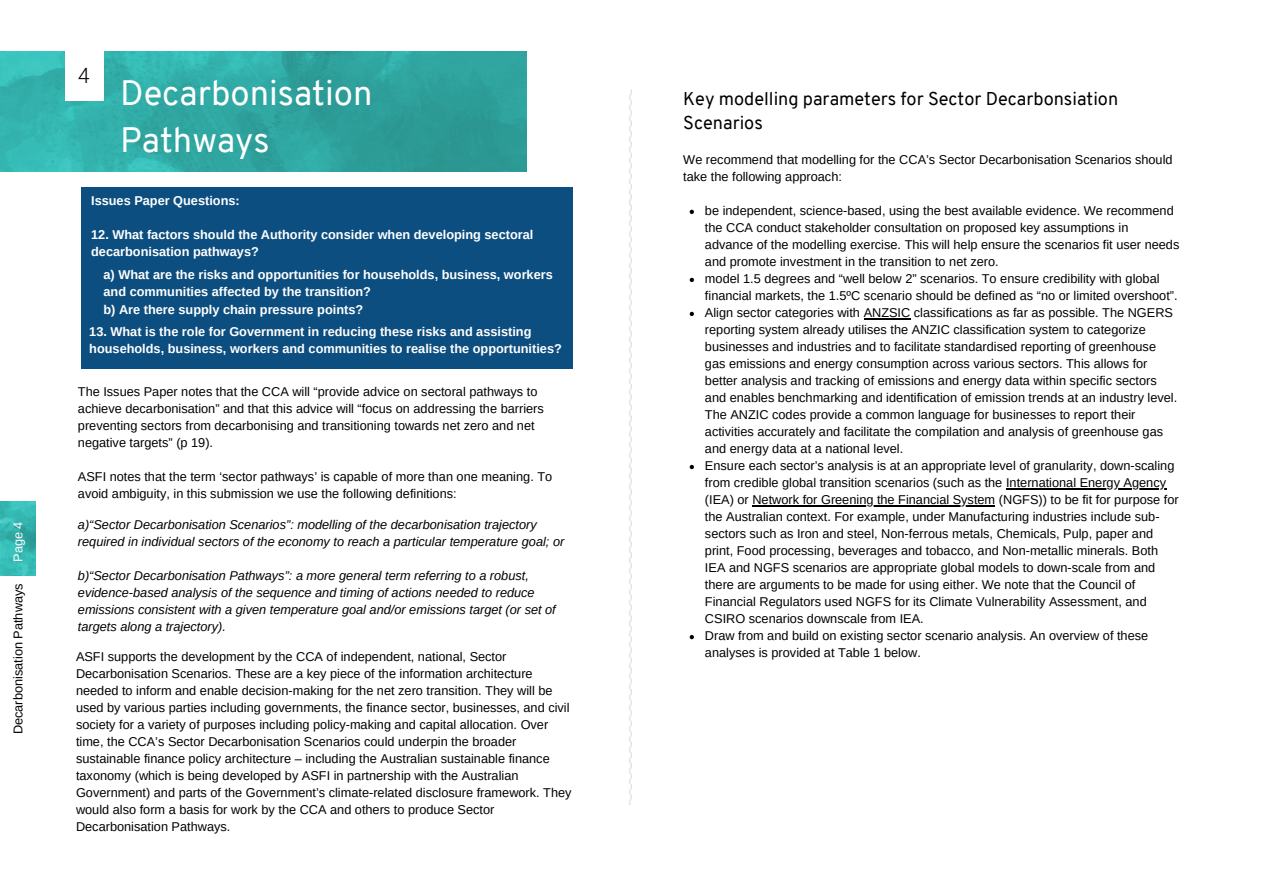
<style>
.page{position:relative;width:1263px;height:894px;background:#fff}
.page>*{position:absolute;margin:0;border:0;box-sizing:border-box;transform-origin:0 0}
.t1{font:34.5px/47.2px "Overpass";color:#fff}
.t2{font:300 21px "Roboto Mono";color:#000}
.t3{font:18.15px/24.9px "Overpass";color:#000}
.t4{font:12.75px/17px "Arimo";color:#000}
.t5{font:italic 12.75px/17px "Arimo";color:#000}
.t6{font:700 12.75px/17px "Arimo";color:#fff}
.t7{font:12.75px "Arimo";color:#fff}
</style>
<div class="page">
<img style="left:629px;top:89px;width:3px;height:714px">
<div style="left:81px;top:187px;width:491px;height:181px;background:#0d4e80"></div>
<img style="left:0;top:52px;width:526px;height:119px">
<div style="left:65px;top:52px;width:38px;height:49px;background:#fff"></div>
<svg style="left:690px;top:210px;width:4px;height:4px"></svg>
<svg style="left:690px;top:278px;width:4px;height:4px"></svg>
<svg style="left:690px;top:312px;width:4px;height:4px"></svg>
<hr style="left:864px;top:318px;width:46px;height:1px;background:#000">
<svg style="left:690px;top:465px;width:4px;height:4px"></svg>
<hr style="left:1006px;top:488px;width:160px;height:1px;background:#000">
<hr style="left:752px;top:505px;width:243px;height:1px;background:#000">
<svg style="left:690px;top:635px;width:4px;height:4px"></svg>
<img style="left:0;top:501px;width:36px;height:74px">
<p class="t7" style="left:11px;top:561px;width:42px;rotate:-90deg">Page 4</p>
<p class="t4" style="left:9px;top:734px;width:152px;rotate:-90deg">Decarbonisation Pathways</p>
<p class="t2" style="left:78px;top:61px;width:14px">4</p>
<p class="t1" style="left:120px;top:72px;width:254px">Decarbonisation<br>Pathways</p>
<p class="t6" style="left:91px;top:192px;width:150px">Issues Paper Questions:</p>
<p class="t6" style="left:91px;top:226px;width:444px">12. What factors should the Authority consider when developing sectoral decarbonisation pathways?</p>
<p class="t6" style="left:104px;top:266px;width:451px">a) What are the risks and opportunities for households, business, workers and communities affected by the transition?</p>
<p class="t6" style="left:104px;top:300px;width:261px">b) Are there supply chain pressure points?</p>
<p class="t6" style="left:89px;top:323px;width:474px">13. What is the role for Government in reducing these risks and assisting households, business, workers and communities to realise the opportunities?</p>
<p class="t4" style="left:78px;top:383px;width:467px">The Issues Paper notes that the CCA will “provide advice on sectoral pathways to achieve decarbonisation” and that this advice will “focus on addressing the barriers preventing sectors from decarbonising and transitioning towards net zero and net negative targets” (p 19).</p>
<p class="t4" style="left:78px;top:468px;width:476px">ASFI notes that the term ‘sector pathways’ is capable of more than one meaning. To avoid ambiguity, in this submission we use the following definitions:</p>
<p class="t5" style="left:78px;top:515px;width:488px">a)“Sector Decarbonisation Scenarios”: modelling of the decarbonisation trajectory required in individual sectors of the economy to reach a particular temperature goal; or</p>
<p class="t5" style="left:78px;top:566px;width:479px">b)“Sector Decarbonisation Pathways”: a more general term referring to a robust, evidence-based analysis of the sequence and timing of actions needed to reduce emissions consistent with a given temperature goal and/or emissions target (or set of targets along a trajectory).</p>
<p class="t4" style="left:76px;top:647px;width:497px">ASFI supports the development by the CCA of independent, national, Sector Decarbonisation Scenarios. These are a key piece of the information architecture needed to inform and enable decision-making for the net zero transition. They will be used by various parties including governments, the finance sector, businesses, and civil society for a variety of purposes including policy-making and capital allocation. Over time, the CCA’s Sector Decarbonisation Scenarios could underpin the broader sustainable finance policy architecture – including the Australian sustainable finance taxonomy (which is being developed by ASFI in partnership with the Australian Government) and parts of the Government’s climate-related disclosure framework. They would also form a basis for work by the CCA and others to produce Sector Decarbonisation Pathways.</p>
<p class="t3" style="left:683px;top:87px;width:436px">Key modelling parameters for Sector Decarbonsiation<br>Scenarios</p>
<p class="t4" style="left:683px;top:151px;width:491px">We recommend that modelling for the CCA’s Sector Decarbonisation Scenarios should take the following approach:</p>
<p class="t4" style="left:705px;top:202px;width:476px">be independent, science-based, using the best available evidence. We recommend the CCA conduct stakeholder consultation on proposed key assumptions in advance of the modelling exercise. This will help ensure the scenarios fit user needs and promote investment in the transition to net zero.</p>
<p class="t4" style="left:705px;top:270px;width:474px">model 1.5 degrees and “well below 2” scenarios. To ensure credibility with global financial markets, the 1.5ºC scenario should be defined as “no or limited overshoot”.</p>
<p class="t4" style="left:705px;top:304px;width:474px">Align sector categories with ANZSIC classifications as far as possible. The NGERS reporting system already utilises the ANZIC classification system to categorize businesses and industries and to facilitate standardised reporting of greenhouse gas emissions and energy consumption across various sectors. This allows for better analysis and tracking of emissions and energy data within specific sectors and enables benchmarking and identification of emission trends at an industry level.<br>The ANZIC codes provide a common language for businesses to report their activities accurately and facilitate the compilation and analysis of greenhouse gas and energy data at a national level.</p>
<p class="t4" style="left:705px;top:457px;width:475px">Ensure each sector’s analysis is at an appropriate level of granularity, down-scaling from credible global transition scenarios (such as the International Energy Agency (IEA) or Network for Greening the Financial System (NGFS)) to be fit for purpose for the Australian context. For example, under Manufacturing industries include sub&shy;sectors such as Iron and steel, Non-ferrous metals, Chemicals, Pulp, paper and print, Food processing, beverages and tobacco, and Non-metallic minerals. Both IEA and NGFS scenarios are appropriate global models to down-scale from and there are arguments to be made for using either. We note that the Council of Financial Regulators used NGFS for its Climate Vulnerability Assessment, and CSIRO scenarios downscale from IEA.</p>
<p class="t4" style="left:705px;top:627px;width:445px">Draw from and build on existing sector scenario analysis. An overview of these analyses is provided at Table 1 below.</p>
</div>
